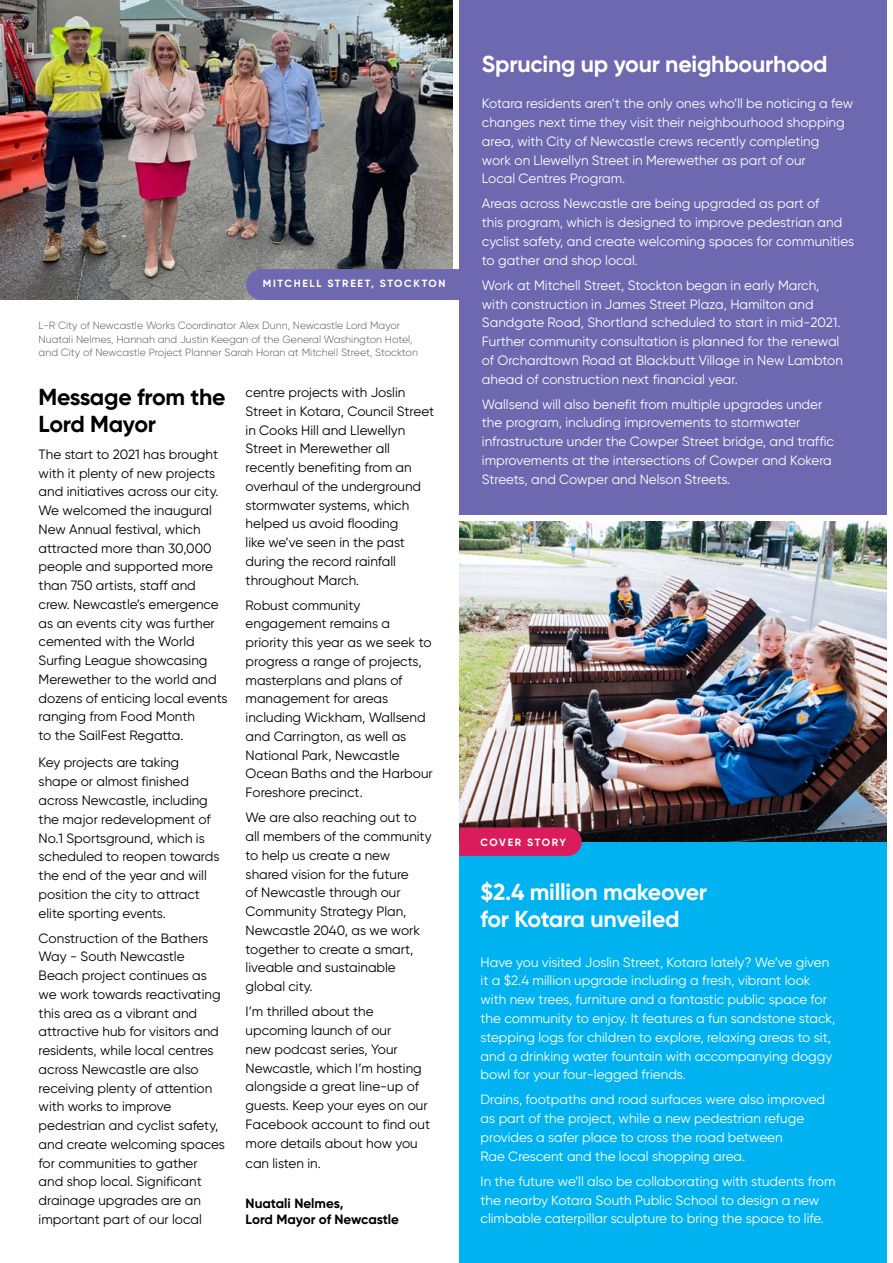
<style>
.page{position:relative;width:893px;height:1263px;background:#fff}
.page>*{position:absolute;margin:0;border:0;box-sizing:border-box;transform-origin:0 0}
.t1{font:700 23.1px/27.8px "Gilroy";letter-spacing:-.01em;color:#fff}
.t2{font:700 23.1px/27px "Gilroy";letter-spacing:-.01em;color:#000}
.t3{font:13.5px/18.8px "Gilroy";color:#000}
.t4{font:13.5px/18.8px "Gilroy";color:#fff}
.t5{font:700 13.5px/16.2px "Gilroy";color:#000}
.t6{font:300 10.5px/13.5px "Gilroy";color:#58595b}
.t7{font:700 10.5px "Gilroy";letter-spacing:.16em;color:#fff}
.t8{font:700 10.5px "Gilroy";letter-spacing:.14em;color:#fff}
</style>
<div class="page">
<div style="left:459px;top:0;width:427px;height:515px;background:#6d68af"></div>
<div style="left:459px;top:838px;width:427px;height:425px;background:#00b3f0"></div>
<hr style="left:892px;top:269px;width:1px;height:566px;background:#da1c5c">
<img style="left:0;top:0;width:453px;height:300px">
<img style="left:459px;top:521px;width:427px;height:321px">
<svg style="left:459px;top:827px;width:123px;height:29px;background:#d21f5d"></svg>
<div style="left:246px;top:269px;width:213px;height:31px;background:#6d68af"></div>
<p class="t7" style="left:263px;top:277px;width:184px">MITCHELL STREET, STOCKTON</p>
<p class="t6" style="left:39px;top:319px;width:381px">L-R City of Newcastle Works Coordinator Alex Dunn, Newcastle Lord Mayor<br>Nuatali Nelmes, Hannah and Justin Keegan of the General Washington Hotel, and City of Newcastle Project Planner Sarah Horan at Mitchell Street, Stockton</p>
<h1 class="t2" style="left:39px;top:383px;width:188px">Message from the<br>Lord Mayor</h1>
<p class="t3" style="left:39px;top:445px;width:190px">The start to 2021 has brought with it plenty of new projects and initiatives across our city.<br>We welcomed the inaugural<br>New Annual festival, which attracted more than 30,000 people and supported more than 750 artists, staff and crew. Newcastle’s emergence as an events city was further cemented with the World<br>Surfing League showcasing<br>Merewether to the world and dozens of enticing local events ranging from Food Month<br>to the SailFest Regatta.</p>
<p class="t3" style="left:39px;top:753px;width:182px">Key projects are taking shape or almost finished across Newcastle, including the major redevelopment of<br>No.1 Sportsground, which is scheduled to reopen towards the end of the year and will position the city to attract elite sporting events.</p>
<p class="t3" style="left:39px;top:928px;width:188px">Construction of the Bathers<br>Way - South Newcastle<br>Beach project continues as we work towards reactivating this area as a vibrant and attractive hub for visitors and residents, while local centres across Newcastle are also receiving plenty of attention with works to improve pedestrian and cyclist safety, and create welcoming spaces for communities to gather and shop local. Significant drainage upgrades are an important part of our local</p>
<p class="t3" style="left:246px;top:383px;width:190px">centre projects with Joslin<br>Street in Kotara, Council Street in Cooks Hill and Llewellyn<br>Street in Merewether all recently benefiting from an overhaul of the underground stormwater systems, which helped us avoid flooding<br>like we’ve seen in the past during the record rainfall throughout March.</p>
<p class="t3" style="left:246px;top:595px;width:189px">Robust community engagement remains a priority this year as we seek to progress a range of projects, masterplans and plans of management for areas including Wickham, Wallsend and Carrington, as well as<br>National Park, Newcastle<br>Ocean Baths and the Harbour<br>Foreshore precinct.</p>
<p class="t3" style="left:246px;top:808px;width:188px">We are also reaching out to all members of the community to help us create a new shared vision for the future<br>of Newcastle through our<br>Community Strategy Plan,<br>Newcastle 2040, as we work together to create a smart, liveable and sustainable global city.</p>
<p class="t3" style="left:246px;top:1002px;width:186px">I’m thrilled about the upcoming launch of our<br>new podcast series, Your<br>Newcastle, which I’m hosting alongside a great line-up of guests. Keep your eyes on our<br>Facebook account to find out more details about how you</p>
<p class="t3" style="left:246px;top:1153px;width:77px">can listen in.</p>
<p class="t5" style="left:246px;top:1194px;width:155px">Nuatali Nelmes,<br>Lord Mayor of Newcastle</p>
<h1 class="t1" style="left:482px;top:50px;width:347px">Sprucing up your neighbourhood</h1>
<p class="t4" style="left:482px;top:94px;width:373px">Kotara residents aren’t the only ones who’ll be noticing a few changes next time they visit their neighbourhood shopping area, with City of Newcastle crews recently completing<br>work on Llewellyn Street in Merewether as part of our<br>Local Centres Program.</p>
<p class="t4" style="left:482px;top:194px;width:374px">Areas across Newcastle are being upgraded as part of<br>this program, which is designed to improve pedestrian and cyclist safety, and create welcoming spaces for communities to gather and shop local.</p>
<p class="t4" style="left:482px;top:276px;width:362px">Work at Mitchell Street, Stockton began in early March, with construction in James Street Plaza, Hamilton and Sandgate Road, Shortland scheduled to start in mid-2021.<br>Further community consultation is planned for the renewal of Orchardtown Road at Blackbutt Village in New Lambton ahead of construction next financial year.</p>
<p class="t4" style="left:482px;top:394px;width:354px">Wallsend will also benefit from multiple upgrades under the program, including improvements to stormwater infrastructure under the Cowper Street bridge, and traffic improvements at the intersections of Cowper and Kokera Streets, and Cowper and Nelson Streets.</p>
<p class="t8" style="left:480px;top:836px;width:87px">COVER STORY</p>
<h1 class="t1" style="left:481px;top:877px;width:228px">$2.4 million makeover for Kotara unveiled</h1>
<p class="t4" style="left:481px;top:952px;width:356px">Have you visited Joslin Street, Kotara lately? We’ve given it a $2.4 million upgrade including a fresh, vibrant look with new trees, furniture and a fantastic public space for the community to enjoy. It features a fun sandstone stack, stepping logs for children to explore, relaxing areas to sit, and a drinking water fountain with accompanying doggy bowl for your four-legged friends.</p>
<p class="t4" style="left:481px;top:1090px;width:346px">Drains, footpaths and road surfaces were also improved as part of the project, while a new pedestrian refuge provides a safer place to cross the road between<br>Rae Crescent and the local shopping area.</p>
<p class="t4" style="left:481px;top:1171px;width:356px">In the future we’ll also be collaborating with students from the nearby Kotara South Public School to design a new climbable caterpillar sculpture to bring the space to life.</p>
</div>
